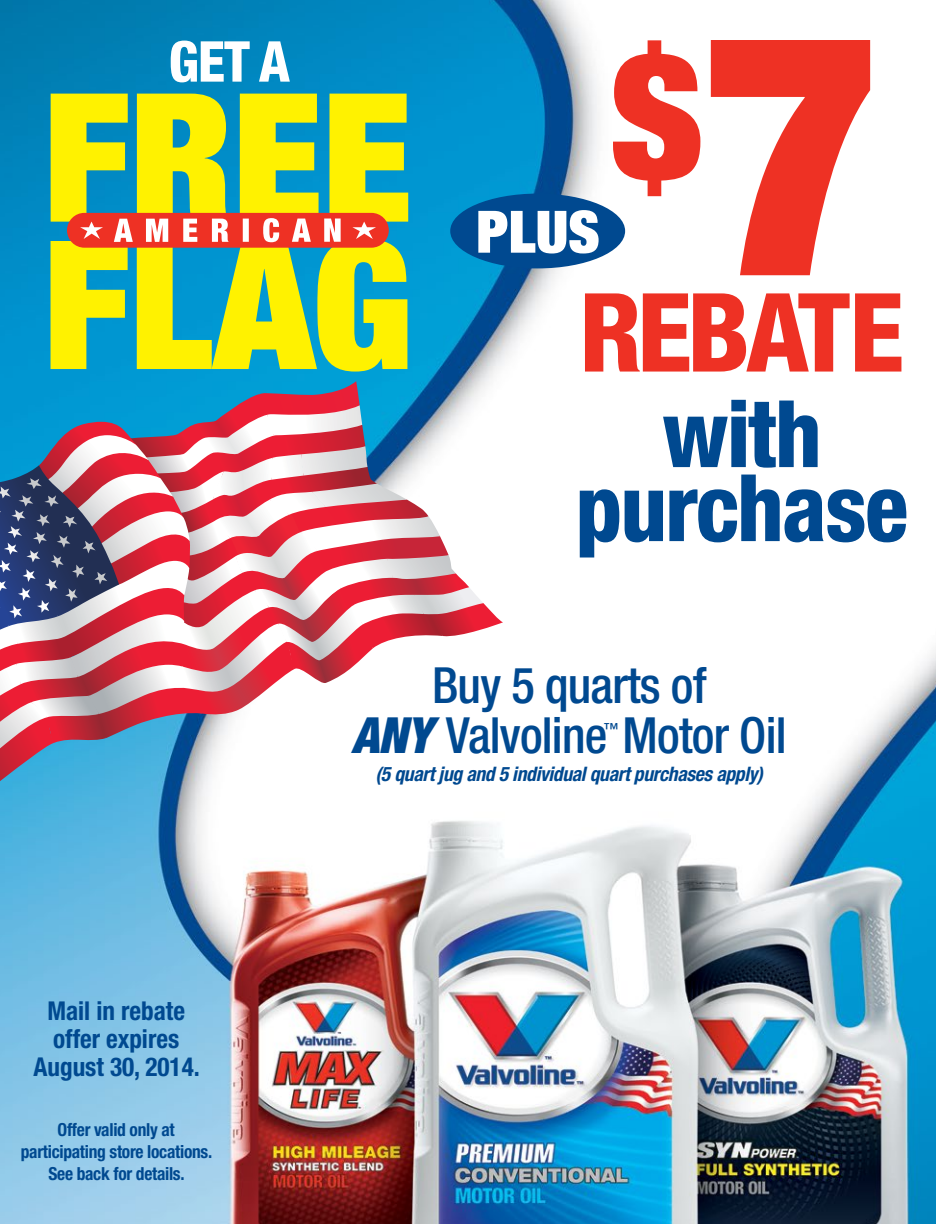
<style>
.page{position:relative;width:936px;height:1224px;background:#fff}
.page>*{position:absolute;margin:0;border:0;box-sizing:border-box;transform-origin:0 0}
.t1{font:800 condensed 93.2px/74px "Helvetica Neue";letter-spacing:-.02em;color:#004990;text-align:center;scale:.96 1}
.t2{font:800 condensed 56.4px "Helvetica Neue";color:#fff;scale:.96 1}
.t3{font:500 condensed 50px/50px "Helvetica Neue";letter-spacing:-.015em;color:#004990;text-align:center}
.t4{font:700 condensed 26px/28px "Helvetica Neue";color:#004990;text-align:center}
.t5{font:italic 700 condensed 20px "Helvetica Neue";letter-spacing:-.015em;color:#004990}
.t6{font:700 condensed 18px/22px "Helvetica Neue";letter-spacing:-.015em;color:#004990;text-align:center}
.t7{font:500 condensed 15.4px "Helvetica Neue";color:#004990}
.s1{font-weight:900;font-style:italic}
</style>
<div class="page">
<img style="left:0;top:0;width:936px;height:1224px">
<svg style="left:585px;top:293px;width:316px;height:79px"></svg>
<svg style="left:613px;top:40px;width:87px;height:156px"></svg>
<svg style="left:711px;top:40px;width:159px;height:235px"></svg>
<div style="left:450px;top:194px;width:175px;height:74px;background:#004990;border-radius:50%"></div>
<svg style="left:478px;top:210px;width:121px;height:44px"></svg>
<svg style="left:51px;top:94px;width:357px;height:278px"></svg>
<svg style="left:0;top:381px;width:503px;height:400px"></svg>
<h2 class="t2" style="left:169px;top:27px;width:128px">GET A</h2>
<h3 class="t4" style="left:33px;top:996px;width:168px">Mail in rebate offer expires<br>August 30, 2014.</h3>
<p class="t6" style="left:21px;top:1118px;width:193px">Offer valid only at participating store locations.<br>See back for details.</p>
<h1 class="t1" style="left:576px;top:395px;width:348px">with purchase</h1>
<h3 class="t3" style="left:352px;top:660px;width:436px">Buy 5 quarts of<br><span class="s1">ANY</span> Valvoline Motor Oil</h3>
<p class="t7" style="left:604px;top:719px;width:17px">™</p>
<p class="t5" style="left:375px;top:762px;width:389px">(5 quart jug and 5 individual quart purchases apply)</p>
</div>
